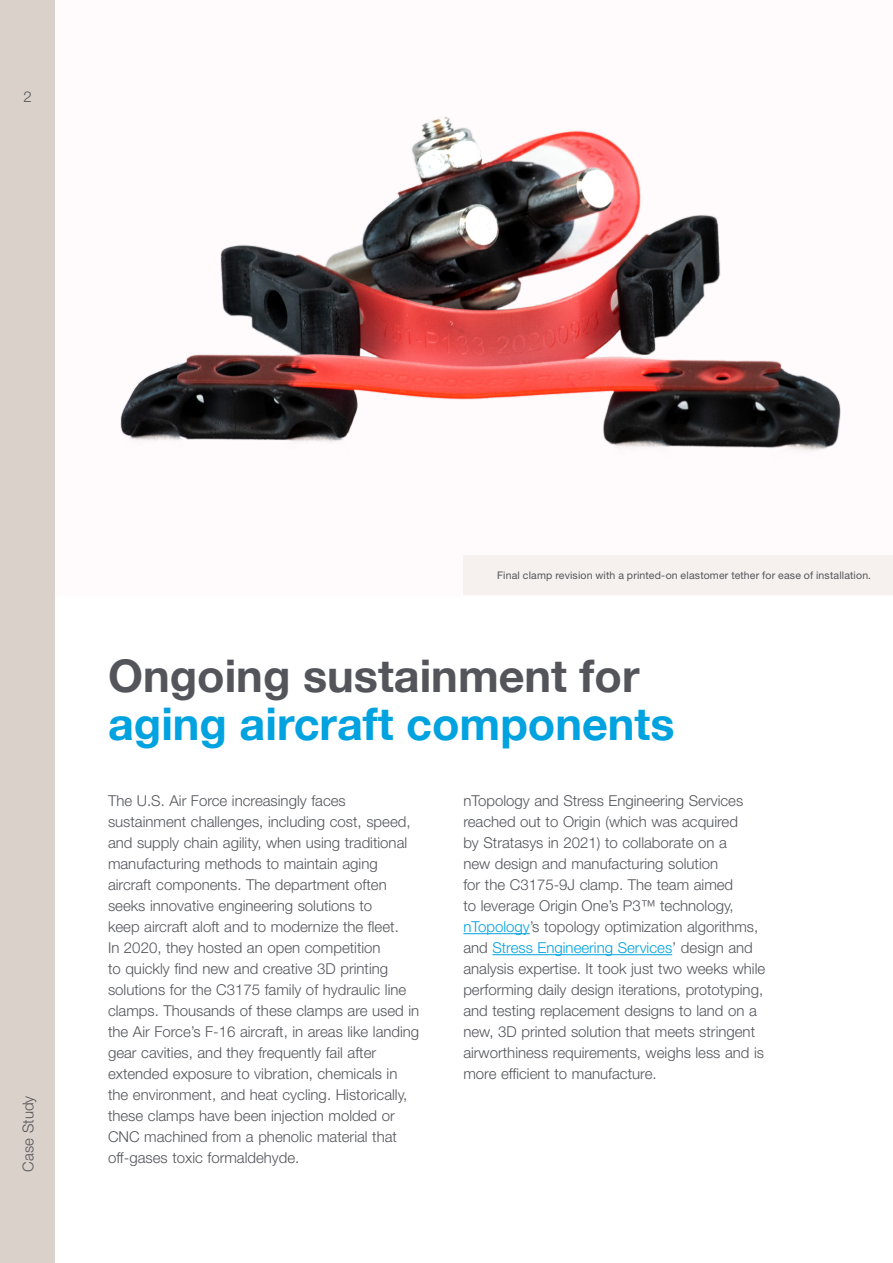
<style>
.page{position:relative;width:893px;height:1263px;background:#fff}
.page>*{position:absolute;margin:0;border:0;box-sizing:border-box;transform-origin:0 0}
.Page_Title{font:700 45px/48px "Helvetica Neue";color:#00a2df}
.Para{font:300 15px/21px "Helvetica Neue LT Std";color:#54555a}
.Caption{font:10.5px "Helvetica Neue LT Std";letter-spacing:.015em;color:#54555a}
.s1{color:#54555a}
.s2{color:#00a2df}
</style>
<div class="page">
<div style="left:0;top:0;width:55px;height:1263px;background:#dad1cb"></div>
<img style="left:120px;top:116px;width:721px;height:336px">
<div style="left:463px;top:555px;width:430px;height:40px;background:#f6f0ef"></div>
<hr style="left:463px;top:933px;width:67px;height:1px;background:#00a2df">
<hr style="left:492px;top:954px;width:180px;height:1px;background:#00a2df">
<p class="Para" style="left:23px;top:86px;width:10px">2</p>
<p class="Para" style="left:18px;top:1171px;width:77px;rotate:-90deg">Case Study</p>
<p class="Caption" style="left:497px;top:569px;width:376px">Final clamp revision with a printed-on elastomer tether for ease of installation.</p>
<p class="Page_Title" style="left:108px;top:653px;width:568px"><span class="s1">Ongoing sustainment for </span>aging aircraft components</p>
<p class="Para" style="left:108px;top:790px;width:313px">The U.S. Air Force increasingly faces sustainment challenges, including cost, speed, and supply chain agility, when using traditional manufacturing methods to maintain aging aircraft components. The department often seeks innovative engineering solutions to<br>keep aircraft aloft and to modernize the fleet.<br>In 2020, they hosted an open competition<br>to quickly find new and creative 3D printing solutions for the C3175 family of hydraulic line clamps. Thousands of these clamps are used in the Air Force’s F-16 aircraft, in areas like landing gear cavities, and they frequently fail after extended exposure to vibration, chemicals in the environment, and heat cycling. Historically, these clamps have been injection molded or CNC machined from a phenolic material that off-gases toxic formaldehyde.</p>
<p class="Para" style="left:463px;top:790px;width:303px">nTopology and Stress Engineering Services reached out to Origin (which was acquired<br>by Stratasys in 2021) to collaborate on a<br>new design and manufacturing solution<br>for the C3175-9J clamp. The team aimed<br>to leverage Origin One’s P3™ technology, <span class="s2">nTopology</span>’s topology optimization algorithms, and <span class="s2">Stress Engineering Services</span>’ design and analysis expertise. It took just two weeks while performing daily design iterations, prototyping, and testing replacement designs to land on a new, 3D printed solution that meets stringent airworthiness requirements, weighs less and is more efficient to manufacture.</p>
</div>
